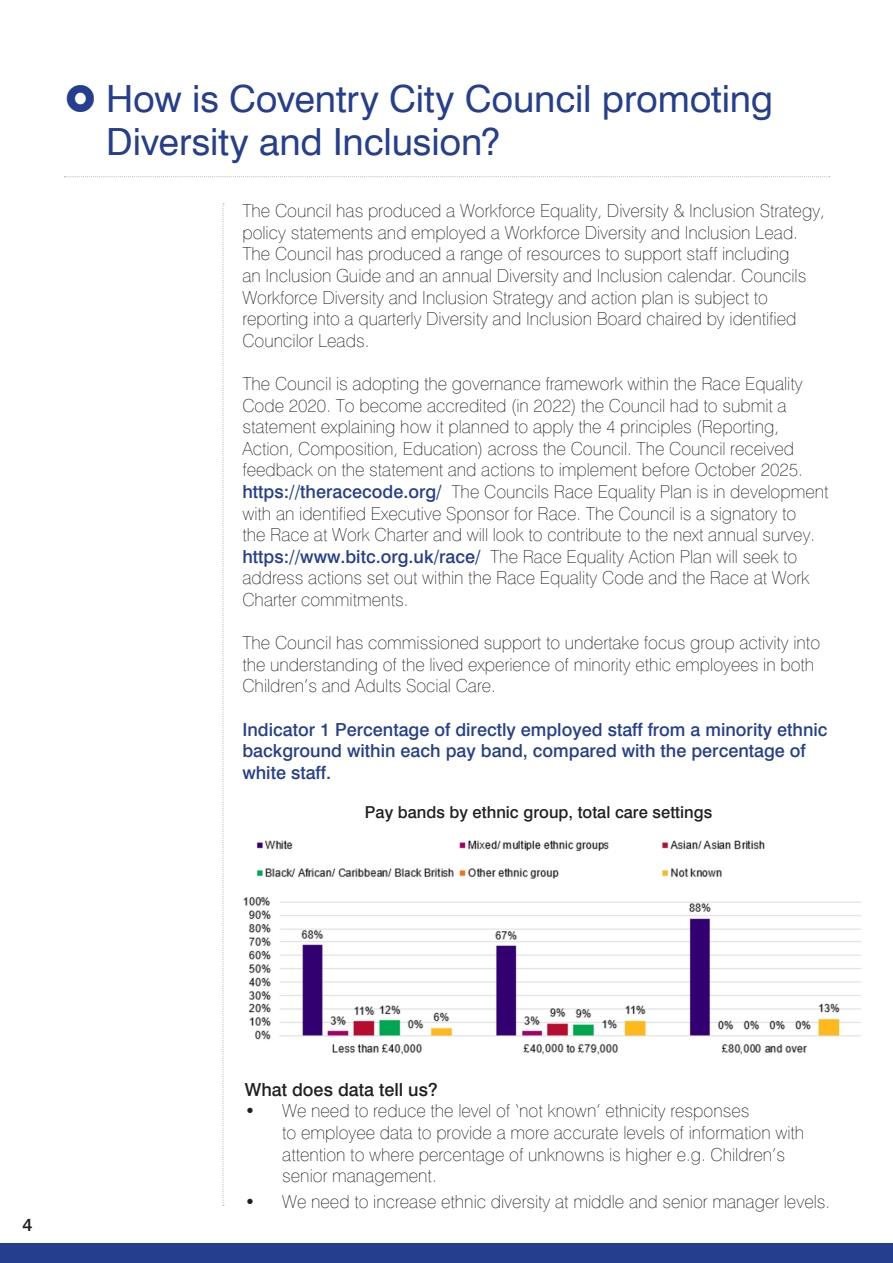
<style>
.page{position:relative;width:893px;height:1263px;background:#fff}
.page>*{position:absolute;margin:0;border:0;box-sizing:border-box;transform-origin:0 0}
.t1{font:37.5px/43.5px "Swiss 721 BT";letter-spacing:-.005em;color:#253f8e}
.t2{font:100 18px/21.6px "Swiss 721 BT";color:#231f20}
.t3{font:500 18px/21.6px "Swiss 721 BT";color:#253f8e}
.t4{font:500 18px "Swiss 721 BT";color:#231f20}
.t5{font:500 16.5px "Swiss 721 BT";color:#231f20}
.s1{font-weight:500;color:#253f8e}
</style>
<div class="page">
<div style="left:0;top:1243px;width:893px;height:20px;background:#253f8e"></div>
<svg style="left:222px;top:203px;width:2px;height:1002px"></svg>
<svg style="left:64px;top:176px;width:766px;height:1px"></svg>
<img style="left:243px;top:840px;width:618px;height:215px">
<p class="t1" style="left:106px;top:76px;width:668px">How is Coventry City Council promoting<br>Diversity and Inclusion?</p>
<p class="t2" style="left:242px;top:200px;width:584px">The Council has produced a Workforce Equality, Diversity &amp; Inclusion Strategy, policy statements and employed a Workforce Diversity and Inclusion Lead.<br>The Council has produced a range of resources to support staff including<br>an Inclusion Guide and an annual Diversity and Inclusion calendar. Councils Workforce Diversity and Inclusion Strategy and action plan is subject to reporting into a quarterly Diversity and Inclusion Board chaired by identified Councilor Leads.</p>
<p class="t2" style="left:242px;top:373px;width:588px">The Council is adopting the governance framework within the Race Equality Code 2020. To become accredited (in 2022) the Council had to submit a statement explaining how it planned to apply the 4 principles (Reporting, Action, Composition, Education) across the Council. The Council received feedback on the statement and actions to implement before October 2025. <span class="s1">https://theracecode.org/</span> The Councils Race Equality Plan is in development with an identified Executive Sponsor for Race. The Council is a signatory to<br>the Race at Work Charter and will look to contribute to the next annual survey. <span class="s1">https://www.bitc.org.uk/race/</span> The Race Equality Action Plan will seek to address actions set out within the Race Equality Code and the Race at Work Charter commitments.</p>
<p class="t2" style="left:242px;top:632px;width:579px">The Council has commissioned support to undertake focus group activity into the understanding of the lived experience of minority ethic employees in both<br>Children’s and Adults Social Care.</p>
<p class="t3" style="left:242px;top:718px;width:587px">Indicator 1 Percentage of directly employed staff from a minority ethnic background within each pay band, compared with the percentage of white staff.</p>
<p class="t5" style="left:365px;top:802px;width:349px">Pay bands by ethnic group, total care settings</p>
<p class="t4" style="left:23px;top:1213px;width:12px">4</p>
<p class="t4" style="left:245px;top:1078px;width:194px">What does data tell us?</p>
<p class="t2" style="left:282px;top:1100px;width:524px;text-indent:-37px">• We need to reduce the level of ‘not known’ ethnicity responses<br>to employee data to provide a more accurate levels of information with attention to where percentage of unknowns is higher e.g. Children’s senior management.</p>
<p class="t2" style="left:245px;top:1190px;width:587px">• We need to increase ethnic diversity at middle and senior manager levels.</p>
</div>
